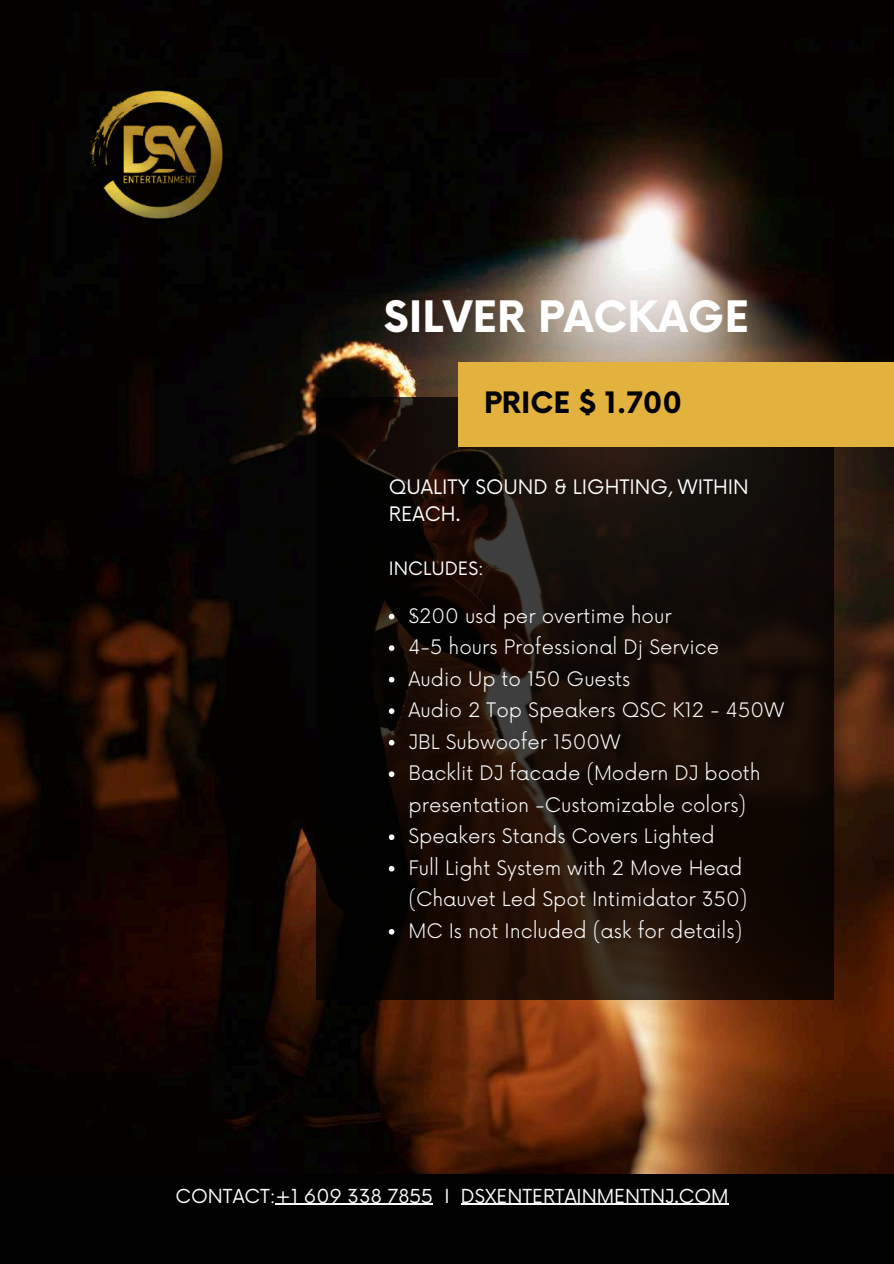
<style>
.page{position:relative;width:894px;height:1264px;background:#fff}
.page>*{position:absolute;margin:0;border:0;box-sizing:border-box;transform-origin:0 0}
.t1{font:700 42.3px "Now";color:#fff}
.t2{font:700 28.8px "Now";color:#000}
.t3{font:300 19.5px/31.5px "Now";color:#fff}
.t4{font:19.5px/27px "Now";color:#fff}
.t5{font:18.75px "Now";color:#fff}
.t6{font:18px "Now";color:#fff}
</style>
<div class="page">
<img style="left:0;top:0;width:893px;height:1174px">
<div style="left:0;top:1174px;width:893px;height:89px;background:#000"></div>
<svg style="left:316px;top:397px;width:517px;height:602px;background:#150c06"></svg>
<div style="left:457px;top:362px;width:436px;height:85px;background:#e3b13e"></div>
<svg style="left:388px;top:614px;width:6px;height:5px"></svg>
<svg style="left:388px;top:645px;width:6px;height:6px"></svg>
<svg style="left:388px;top:677px;width:6px;height:5px"></svg>
<svg style="left:388px;top:708px;width:6px;height:6px"></svg>
<svg style="left:388px;top:740px;width:6px;height:5px"></svg>
<svg style="left:388px;top:771px;width:6px;height:6px"></svg>
<svg style="left:388px;top:834px;width:6px;height:6px"></svg>
<svg style="left:388px;top:866px;width:6px;height:5px"></svg>
<svg style="left:388px;top:929px;width:6px;height:5px"></svg>
<img style="left:89px;top:91px;width:133px;height:128px">
<hr style="left:275px;top:1203px;width:158px;height:1px;background:#fff">
<hr style="left:461px;top:1203px;width:267px;height:1px;background:#fff">
<h1 class="t1" style="left:383px;top:294px;width:366px">SILVER PACKAGE</h1>
<h2 class="t2" style="left:484px;top:387px;width:199px">PRICE $ 1.700</h2>
<p class="t4" style="left:389px;top:474px;width:361px">QUALITY SOUND &amp; LIGHTING, WITHIN<br>REACH.</p>
<p class="t6" style="left:389px;top:558px;width:96px">INCLUDES:</p>
<p class="t3" style="left:408px;top:601px;width:377px">$200 usd per overtime hour<br>4-5 hours Professional Dj Service<br>Audio Up to 150 Guests<br>Audio 2 Top Speakers QSC K12 - 450W<br>JBL Subwoofer 1500W<br>Backlit DJ facade (Modern DJ booth presentation -Customizable colors)<br>Speakers Stands Covers Lighted<br>Full Light System with 2 Move Head (Chauvet Led Spot Intimidator 350)<br>MC Is not Included (ask for details)</p>
<p class="t5" style="left:175px;top:1185px;width:554px">CONTACT:+1 609 338 7855 I DSXENTERTAINMENTNJ.COM</p>
</div>
